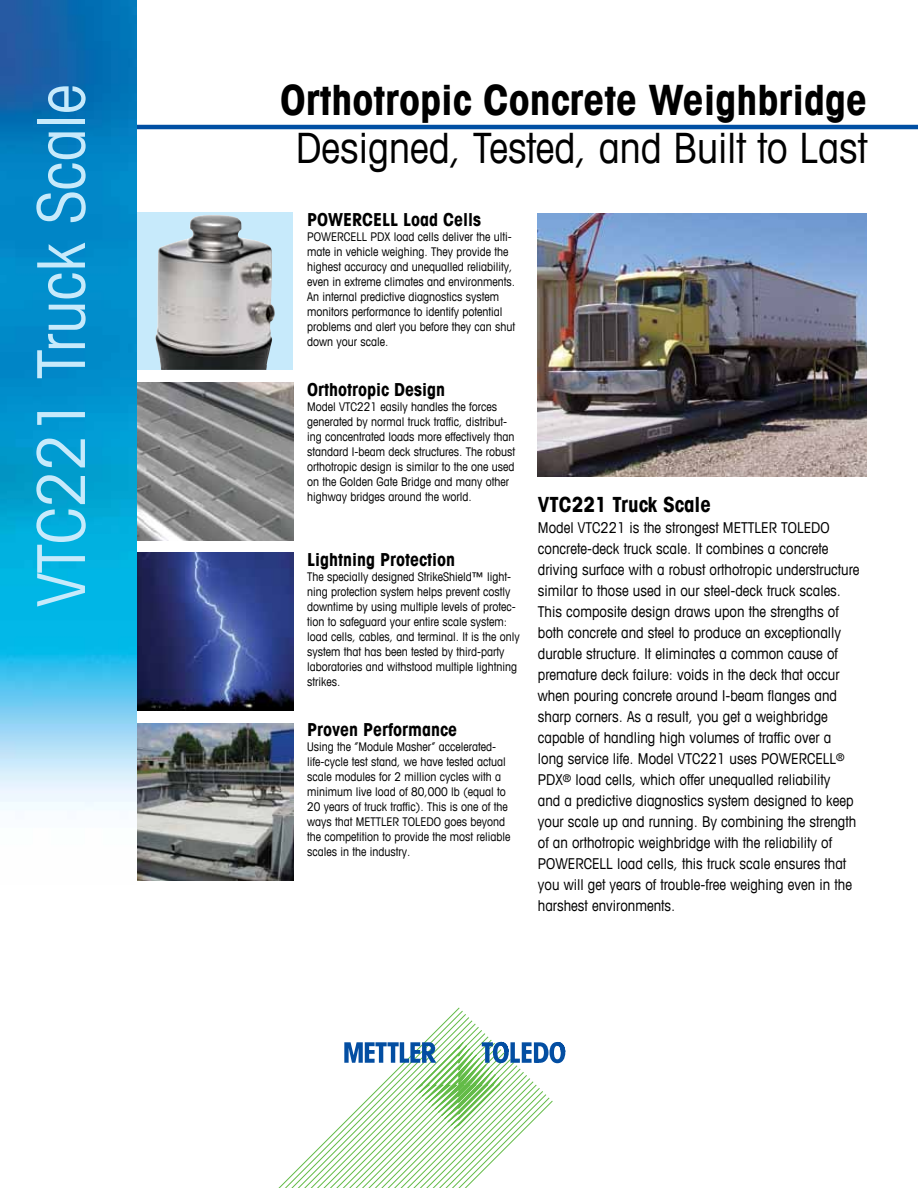
<style>
.page{position:relative;width:918px;height:1188px;background:#fff}
.page>*{position:absolute;margin:0;border:0;box-sizing:border-box;transform-origin:0 0}
.t1{font:condensed 66px "Avant Garde Com";color:#c7eafb}
.t2{font:700 condensed 42px "Avant Garde Com";color:#000}
.t3{font:condensed 42px "Avant Garde Com";color:#000}
.t4{font:700 condensed 21px "Avant Garde Com";color:#000}
.t5{font:700 condensed 18px "Avant Garde Com";color:#000}
.t6{font:condensed 15px/21px "Avant Garde Com";color:#000}
.t7{font:condensed 12px/15px "Avant Garde Com";color:#000}
</style>
<div class="page">
<img style="left:136px;top:383px;width:157px;height:157px">
<img style="left:136px;top:723px;width:157px;height:158px">
<div style="left:136px;top:213px;width:157px;height:157px;background:#c7eafb"></div>
<img style="left:155px;top:215px;width:120px;height:155px">
<img style="left:136px;top:553px;width:157px;height:157px">
<hr style="left:4px;top:125px;width:914px;height:4px;background:#004fa3">
<svg style="left:278px;top:1008px;width:247px;height:180px"></svg>
<svg style="left:344px;top:1042px;width:221px;height:87px"></svg>
<img style="left:538px;top:213px;width:329px;height:263px">
<img style="left:0;top:0;width:136px;height:810px">
<h1 class="t1" style="left:20px;top:606px;width:523px;rotate:-90deg">VTC221 Truck Scale</h1>
<h2 class="t2" style="left:280px;top:73px;width:589px">Orthotropic Concrete Weighbridge</h2>
<h2 class="t3" style="left:296px;top:122px;width:573px">Designed, Tested, and Built to Last</h2>
<h3 class="t5" style="left:307px;top:208px;width:175px">POWERCELL Load Cells</h3>
<p class="t7" style="left:307px;top:229px;width:209px">POWERCELL PDX load cells deliver the ulti&shy;mate in vehicle weighing. They provide the highest accuracy and unequalled reliability, even in extreme climates and environments.<br>An internal predictive diagnostics system monitors performance to identify potential problems and alert you before they can shut down your scale.</p>
<h3 class="t5" style="left:307px;top:378px;width:139px">Orthotropic Design</h3>
<p class="t7" style="left:307px;top:399px;width:209px">Model VTC221 easily handles the forces generated by normal truck traffic, distribut&shy;ing concentrated loads more effectively than standard I-beam deck structures. The robust orthotropic design is similar to the one used on the Golden Gate Bridge and many other highway bridges around the world.</p>
<h3 class="t5" style="left:307px;top:548px;width:150px">Lightning Protection</h3>
<p class="t7" style="left:307px;top:569px;width:214px">The specially designed StrikeShield™ light&shy;ning protection system helps prevent costly downtime by using multiple levels of protec&shy;tion to safeguard your entire scale system: load cells, cables, and terminal. It is the only system that has been tested by third-party laboratories and withstood multiple lightning strikes.</p>
<h3 class="t5" style="left:307px;top:718px;width:151px">Proven Performance</h3>
<p class="t7" style="left:307px;top:739px;width:205px">Using the “Module Masher” accelerated&shy;life-cycle test stand, we have tested actual scale modules for 2 million cycles with a minimum live load of 80,000 lb (equal to 20 years of truck traffic). This is one of the ways that METTLER TOLEDO goes beyond the competition to provide the most reliable scales in the industry.</p>
<h3 class="t4" style="left:538px;top:491px;width:175px">VTC221 Truck Scale</h3>
<p class="t6" style="left:538px;top:517px;width:323px">Model VTC221 is the strongest METTLER TOLEDO concrete-deck truck scale. It combines a concrete driving surface with a robust orthotropic understructure similar to those used in our steel-deck truck scales.<br>This composite design draws upon the strengths of both concrete and steel to produce an exceptionally durable structure. It eliminates a common cause of premature deck failure: voids in the deck that occur when pouring concrete around I-beam flanges and sharp corners. As a result, you get a weighbridge capable of handling high volumes of traffic over a long service life. Model VTC221 uses POWERCELL<sup>® </sup>PDX<sup>®</sup> load cells, which offer unequalled reliability<br>and a predictive diagnostics system designed to keep your scale up and running. By combining the strength of an orthotropic weighbridge with the reliability of POWERCELL load cells, this truck scale ensures that you will get years of trouble-free weighing even in the harshest environments.</p>
</div>
